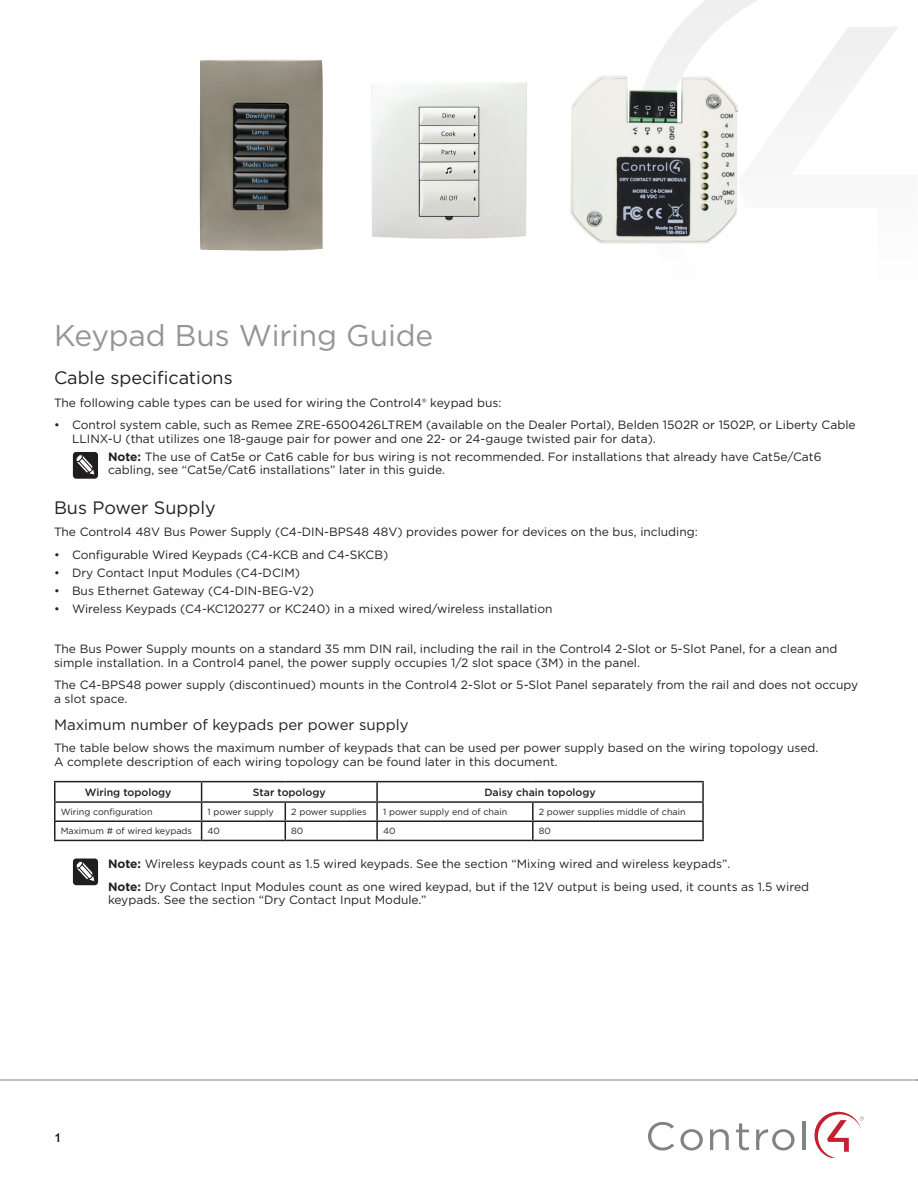
<style>
.page{position:relative;width:918px;height:1188px;background:#fff}
.page>*{position:absolute;margin:0;border:0;box-sizing:border-box;transform-origin:0 0}
.t1{font:30px "Gotham";letter-spacing:-.01em;color:#939598}
.t2{font:18px "Gotham";color:#231f20}
.t3{font:15px "Gotham";color:#231f20}
.t4{font:12px/13.5px "Gotham";color:#231f20}
.t5{font:12px "Arial";color:#231f20}
.t6{font:500 10.5px "Gotham";color:#231f20}
.t7{font:9px "Gotham";color:#231f20}
.s1{font-weight:700}
</style>
<div class="page">
<hr style="left:0;top:1080px;width:918px;height:1px;background:#808385">
<svg style="left:648px;top:0;width:250px;height:116px"></svg>
<svg style="left:648px;top:1122px;width:26px;height:28px"></svg>
<svg style="left:680px;top:1129px;width:23px;height:21px"></svg>
<svg style="left:710px;top:1129px;width:19px;height:21px"></svg>
<svg style="left:736px;top:1123px;width:13px;height:27px"></svg>
<svg style="left:756px;top:1129px;width:39px;height:21px"></svg>
<hr style="left:802px;top:1121px;width:3px;height:29px;background:#808285">
<svg style="left:814px;top:1111px;width:50px;height:47px"></svg>
<hr style="left:54px;top:781px;width:148px;height:1px;background:#231f20">
<hr style="left:202px;top:781px;width:83px;height:1px;background:#231f20">
<hr style="left:285px;top:781px;width:92px;height:1px;background:#231f20">
<hr style="left:377px;top:781px;width:156px;height:1px;background:#231f20">
<hr style="left:533px;top:781px;width:171px;height:1px;background:#231f20">
<hr style="left:54px;top:801px;width:148px;height:2px;background:#231f20">
<hr style="left:202px;top:801px;width:83px;height:2px;background:#231f20">
<hr style="left:285px;top:801px;width:92px;height:2px;background:#231f20">
<hr style="left:377px;top:801px;width:156px;height:2px;background:#231f20">
<hr style="left:533px;top:801px;width:171px;height:2px;background:#231f20">
<hr style="left:54px;top:820px;width:148px;height:2px;background:#231f20">
<svg style="left:54px;top:782px;width:2px;height:58px"></svg>
<hr style="left:202px;top:820px;width:83px;height:2px;background:#231f20">
<svg style="left:201px;top:782px;width:1px;height:58px"></svg>
<hr style="left:285px;top:820px;width:92px;height:2px;background:#231f20">
<svg style="left:285px;top:803px;width:1px;height:37px"></svg>
<hr style="left:377px;top:820px;width:156px;height:2px;background:#231f20">
<svg style="left:376px;top:782px;width:2px;height:58px"></svg>
<hr style="left:533px;top:820px;width:171px;height:2px;background:#231f20">
<svg style="left:532px;top:803px;width:2px;height:37px"></svg>
<svg style="left:702px;top:782px;width:2px;height:58px"></svg>
<hr style="left:54px;top:840px;width:148px;height:1px;background:#231f20">
<hr style="left:202px;top:840px;width:83px;height:1px;background:#231f20">
<hr style="left:285px;top:840px;width:92px;height:1px;background:#231f20">
<hr style="left:377px;top:840px;width:156px;height:1px;background:#231f20">
<hr style="left:533px;top:840px;width:171px;height:1px;background:#231f20">
<div style="left:73px;top:452px;width:25px;height:27px;background:#201d1e;border-radius:3px"></div>
<svg style="left:76px;top:455px;width:19px;height:20px"></svg>
<div style="left:73px;top:859px;width:25px;height:26px;background:#201d1e;border-radius:3px"></div>
<svg style="left:76px;top:861px;width:19px;height:20px"></svg>
<img style="left:199px;top:59px;width:124px;height:191px">
<img style="left:371px;top:82px;width:156px;height:157px">
<img style="left:570px;top:76px;width:168px;height:168px">
<h1 class="t1" style="left:54px;top:316px;width:381px">Keypad Bus Wiring Guide</h1>
<h2 class="t2" style="left:54px;top:366px;width:180px">Cable specifications</h2>
<p class="t4" style="left:54px;top:396px;width:449px">The following cable types can be used for wiring the Control4® keypad bus:</p>
<p class="t4" style="left:72px;top:418px;width:785px;text-indent:-18px">• Control system cable, such as Remee ZRE-6500426LTREM (available on the Dealer Portal), Belden 1502R or 1502P, or Liberty Cable<br>LLINX-U (that utilizes one 18-gauge pair for power and one 22- or 24-gauge twisted pair for data).</p>
<p class="t4" style="left:108px;top:450px;width:715px"><span class="s1">Note:</span> The use of Cat5e or Cat6 cable for bus wiring is not recommended. For installations that already have Cat5e/Cat6 cabling, see “Cat5e/Cat6 installations” later in this guide.</p>
<h2 class="t2" style="left:54px;top:496px;width:163px">Bus Power Supply</h2>
<p class="t4" style="left:54px;top:525px;width:645px">The Control4 48V Bus Power Supply (C4-DIN-BPS48 48V) provides power for devices on the bus, including:</p>
<p class="t4" style="left:54px;top:548px;width:336px">• Configurable Wired Keypads (C4-KCB and C4-SKCB)</p>
<p class="t4" style="left:54px;top:566px;width:247px">• Dry Contact Input Modules (C4-DCIM)</p>
<p class="t4" style="left:54px;top:584px;width:262px">• Bus Ethernet Gateway (C4-DIN-BEG-V2)</p>
<p class="t4" style="left:54px;top:602px;width:500px">• Wireless Keypads (C4-KC120277 or KC240) in a mixed wired/wireless installation</p>
<p class="t4" style="left:54px;top:642px;width:785px">The Bus Power Supply mounts on a standard 35 mm DIN rail, including the rail in the Control4 2-Slot or 5-Slot Panel, for a clean and simple installation. In a Control4 panel, the power supply occupies 1/2 slot space (3M) in the panel.</p>
<p class="t4" style="left:54px;top:678px;width:806px">The C4-BPS48 power supply (discontinued) mounts in the Control4 2-Slot or 5-Slot Panel separately from the rail and does not occupy a slot space.</p>
<p class="t3" style="left:54px;top:715px;width:356px">Maximum number of keypads per power supply</p>
<p class="t4" style="left:54px;top:741px;width:766px">The table below shows the maximum number of keypads that can be used per power supply based on the wiring topology used.<br>A complete description of each wiring topology can be found later in this document.</p>
<p class="t6" style="left:85px;top:785px;width:88px">Wiring topology</p>
<p class="t6" style="left:253px;top:785px;width:74px">Star topology</p>
<p class="t6" style="left:484px;top:785px;width:113px">Daisy chain topology</p>
<p class="t7" style="left:61px;top:806px;width:93px">Wiring configuration</p>
<p class="t7" style="left:208px;top:806px;width:68px">1 power supply</p>
<p class="t7" style="left:291px;top:806px;width:77px">2 power supplies</p>
<p class="t7" style="left:383px;top:806px;width:126px">1 power supply end of chain</p>
<p class="t7" style="left:539px;top:806px;width:148px">2 power supplies middle of chain</p>
<p class="t7" style="left:61px;top:826px;width:133px">Maximum # of wired keypads</p>
<p class="t7" style="left:208px;top:826px;width:14px">40</p>
<p class="t7" style="left:291px;top:826px;width:14px">80</p>
<p class="t7" style="left:383px;top:826px;width:14px">40</p>
<p class="t7" style="left:539px;top:826px;width:14px">80</p>
<p class="t4" style="left:108px;top:852px;width:703px;line-height:22.5px"><span class="s1">Note:</span> Wireless keypads count as 1.5 wired keypads. See the section “Mixing wired and wireless keypads”.<br><span class="s1">Note:</span> Dry Contact Input Modules count as one wired keypad, but if the 12V output is being used, it counts as 1.5 wired</p>
<p class="t4" style="left:108px;top:893px;width:320px">keypads. See the section “Dry Contact Input Module.”</p>
<p class="t5" style="left:55px;top:1130px;width:8px">1</p>
</div>
